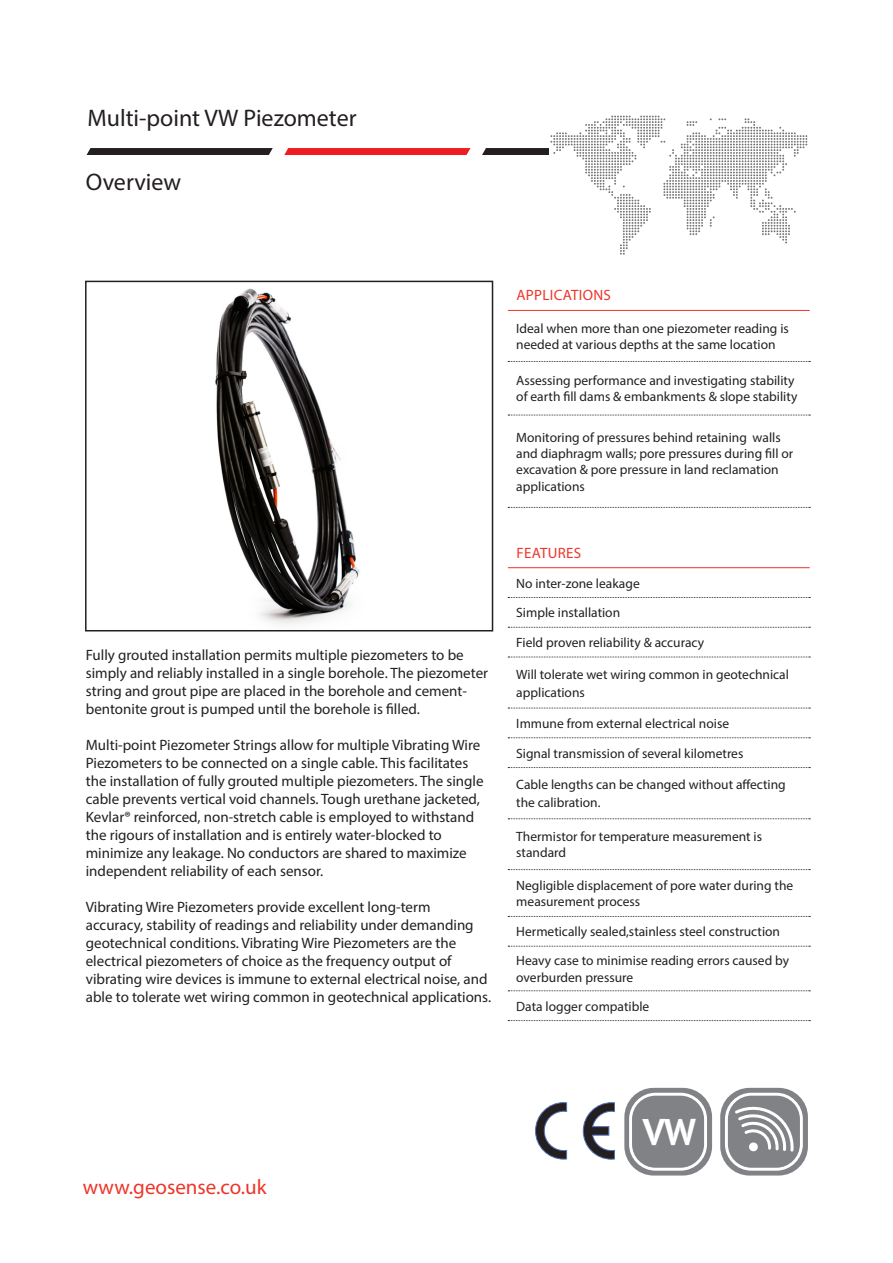
<style>
.page{position:relative;width:893px;height:1263px;background:#fff}
.page>*{position:absolute;margin:0;border:0;box-sizing:border-box;transform-origin:0 0}
.t1{font:700 37.05px "PT Sans";color:#fff}
.Page_Header{font:24px "Myriad Pro";color:#231f20}
.Page_Footer_www{font:21px "Myriad Pro";color:#ee3529}
.Body_text{font:15px/18px "Myriad Pro";color:#231f20}
.Table_Header{font:15px "Myriad Pro";letter-spacing:.02em;color:#ee3529}
.Table_list{font:13.5px/16.2px "Myriad Pro";color:#231f20}
</style>
<div class="page">
<svg style="left:87px;top:148px;width:186px;height:7px"></svg>
<svg style="left:284px;top:148px;width:186px;height:7px"></svg>
<svg style="left:482px;top:116px;width:325px;height:139px"></svg>
<img style="left:215px;top:288px;width:145px;height:336px">
<div style="left:85px;top:281px;width:408px;height:350px;border:2px solid #231f20"></div>
<hr style="left:508px;top:310px;width:302px;height:1px;background:#ee3529">
<svg style="left:508px;top:361px;width:302px;height:1px"></svg>
<svg style="left:508px;top:415px;width:302px;height:1px"></svg>
<svg style="left:508px;top:507px;width:302px;height:1px"></svg>
<svg style="left:583px;top:1102px;width:32px;height:57px"></svg>
<svg style="left:535px;top:1102px;width:32px;height:57px"></svg>
<div style="left:624px;top:1088px;width:88px;height:87px;background:#808285;border-radius:29px"></div>
<div style="left:629px;top:1093px;width:78px;height:78px;border:3px solid #fff;border-radius:25px"></div>
<hr style="left:508px;top:567px;width:302px;height:1px;background:#ee3529">
<svg style="left:508px;top:597px;width:302px;height:1px"></svg>
<svg style="left:508px;top:627px;width:302px;height:1px"></svg>
<svg style="left:508px;top:657px;width:302px;height:1px"></svg>
<svg style="left:508px;top:708px;width:302px;height:1px"></svg>
<svg style="left:508px;top:737px;width:302px;height:1px"></svg>
<svg style="left:508px;top:767px;width:302px;height:1px"></svg>
<svg style="left:508px;top:818px;width:302px;height:1px"></svg>
<svg style="left:508px;top:869px;width:302px;height:1px"></svg>
<svg style="left:508px;top:916px;width:302px;height:1px"></svg>
<svg style="left:508px;top:946px;width:302px;height:1px"></svg>
<svg style="left:508px;top:990px;width:302px;height:1px"></svg>
<svg style="left:508px;top:1020px;width:302px;height:1px"></svg>
<div style="left:720px;top:1088px;width:88px;height:87px;background:#808285;border-radius:29px"></div>
<div style="left:725px;top:1093px;width:78px;height:78px;border:3px solid #fff;border-radius:25px"></div>
<svg style="left:735px;top:1106px;width:59px;height:46px"></svg>
<p class="Page_Header" style="left:87px;top:103px;width:271px">Multi-point VW Piezometer</p>
<p class="Page_Header" style="left:86px;top:167px;width:97px">Overview</p>
<p class="Body_text" style="left:86px;top:645px;width:404px">Fully grouted installation permits multiple piezometers to be simply and reliably installed in a single borehole. The piezometer string and grout pipe are placed in the borehole and cement&shy;bentonite grout is pumped until the borehole is filled.</p>
<p class="Body_text" style="left:86px;top:735px;width:399px">Multi-point Piezometer Strings allow for multiple Vibrating Wire Piezometers to be connected on a single cable. This facilitates the installation of fully grouted multiple piezometers. The single cable prevents vertical void channels. Tough urethane jacketed, Kevlar® reinforced, non-stretch cable is employed to withstand the rigours of installation and is entirely water-blocked to minimize any leakage. No conductors are shared to maximize independent reliability of each sensor.</p>
<p class="Body_text" style="left:86px;top:897px;width:407px">Vibrating Wire Piezometers provide excellent long-term accuracy, stability of readings and reliability under demanding geotechnical conditions. Vibrating Wire Piezometers are the electrical piezometers of choice as the frequency output of vibrating wire devices is immune to external electrical noise, and able to tolerate wet wiring common in geotechnical applications.</p>
<p class="Table_Header" style="left:516px;top:286px;width:96px">APPLICATIONS</p>
<p class="Table_list" style="left:516px;top:320px;width:274px">Ideal when more than one piezometer reading is needed at various depths at the same location</p>
<p class="Table_list" style="left:516px;top:372px;width:283px">Assessing performance and investigating stability of earth fill dams &amp; embankments &amp; slope stability</p>
<p class="Table_list" style="left:516px;top:429px;width:278px">Monitoring of pressures behind retaining walls and diaphragm walls; pore pressures during fill or excavation &amp; pore pressure in land reclamation applications</p>
<p class="Table_Header" style="left:516px;top:543px;width:66px">FEATURES</p>
<p class="Table_list" style="left:516px;top:575px;width:125px">No inter-zone leakage</p>
<p class="Table_list" style="left:516px;top:605px;width:105px">Simple installation</p>
<p class="Table_list" style="left:516px;top:634px;width:189px">Field proven reliability &amp; accuracy</p>
<p class="Table_list" style="left:516px;top:665px;width:274px;line-height:18px">Will tolerate wet wiring common in geotechnical applications</p>
<p class="Table_list" style="left:516px;top:715px;width:214px">Immune from external electrical noise</p>
<p class="Table_list" style="left:516px;top:745px;width:229px">Signal transmission of several kilometres</p>
<p class="Table_list" style="left:516px;top:775px;width:271px;line-height:18px">Cable lengths can be changed without affecting the calibration.</p>
<p class="Table_list" style="left:516px;top:828px;width:247px">Thermistor for temperature measurement is standard</p>
<p class="Table_list" style="left:516px;top:877px;width:278px">Negligible displacement of pore water during the measurement process</p>
<p class="Table_list" style="left:516px;top:923px;width:265px">Hermetically sealed,stainless steel construction</p>
<p class="Table_list" style="left:516px;top:953px;width:274px">Heavy case to minimise reading errors caused by overburden pressure</p>
<p class="Table_list" style="left:516px;top:998px;width:135px">Data logger compatible</p>
<p class="Page_Footer_www" style="left:83px;top:1174px;width:185px">www.geosense.co.uk</p>
<p class="t1" style="left:643px;top:1107px;width:55px">VW</p>
</div>
